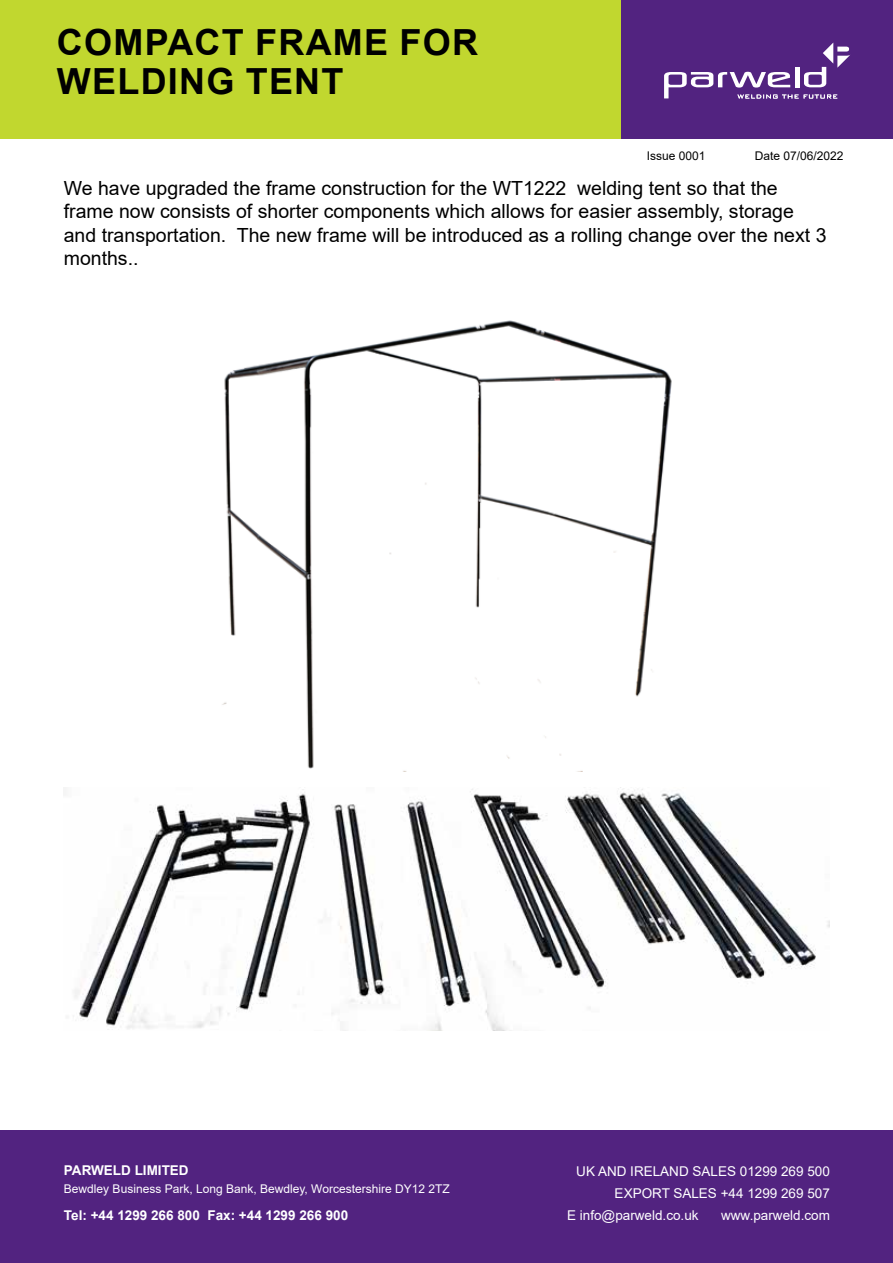
<style>
.page{position:relative;width:893px;height:1263px;background:#fff}
.page>*{position:absolute;margin:0;border:0;box-sizing:border-box;transform-origin:0 0}
.t1{font:700 36px/39px "Arial";letter-spacing:.035em;color:#000}
.t2{font:19.5px/23.4px "Arial";color:#000}
.t3{font:13.5px "Arial";color:#fff}
.t4{font:700 13.5px "Arial";color:#fff}
.t5{font:12px "Arial";color:#fff}
.t6{font:12px "Arial";color:#000}
</style>
<div class="page">
<div style="left:0;top:0;width:634px;height:138px;background:#c1d72f"></div>
<div style="left:621px;top:0;width:272px;height:138px;background:#522380"></div>
<svg style="left:664px;top:43px;width:186px;height:56px"></svg>
<div style="left:0;top:1130px;width:893px;height:133px;background:#522380"></div>
<img style="left:222px;top:320px;width:450px;height:452px">
<img style="left:74px;top:787px;width:755px;height:243px">
<h1 class="t1" style="left:57px;top:23px;width:423px;text-indent:138px">CT FRAME FOR<br>WELDING TENT</h1>
<h1 class="t1" style="left:57px;top:23px;width:84px">COMPA</h1>
<p class="t6" style="left:647px;top:148px;width:60px">Issue 0001</p>
<p class="t6" style="left:755px;top:148px;width:90px">Date 07/06/2022</p>
<p class="t2" style="left:64px;top:176px;width:764px">We have upgraded the frame construction for the WT1222 welding tent so that the frame now consists of shorter components which allows for easier assembly, storage and transportation. The new frame will be introduced as a rolling change over the next 3 months..</p>
<p class="t4" style="left:64px;top:1161px;width:126px">PARWELD LIMITED</p>
<p class="t5" style="left:64px;top:1181px;width:387px">Bewdley Business Park, Long Bank, Bewdley, Worcestershire DY12 2TZ</p>
<p class="t4" style="left:64px;top:1206px;width:286px">TEL: +44 1299 266 800 FAX: +44 1299 266 900</p>
<p class="t3" style="left:576px;top:1162px;width:255px">UK AND IRELAND SALES 01299 269 500</p>
<p class="t3" style="left:615px;top:1184px;width:217px">EXPORT SALES +44 1299 269 507</p>
<p class="t3" style="left:567px;top:1206px;width:133px">E info@parweld.co.uk</p>
<p class="t3" style="left:721px;top:1206px;width:110px">www.parweld.com</p>
</div>
